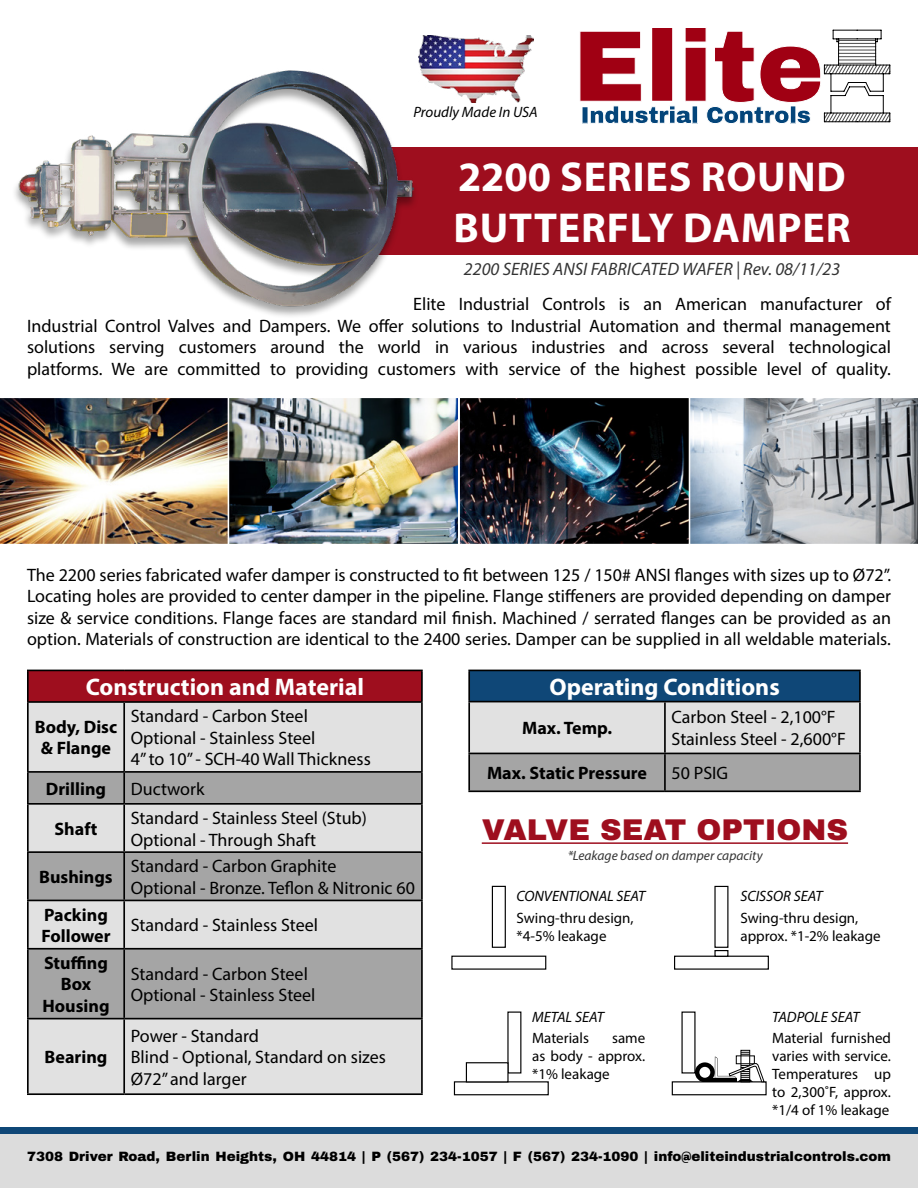
<style>
.page{position:relative;width:918px;height:1188px;background:#fff}
.page>*{position:absolute;margin:0;border:0;box-sizing:border-box;transform-origin:0 0}
.t1{font:700 42px/50.4px "Myriad Pro";letter-spacing:.02em;color:#fff}
.t2{font:900 30px "Archivo";color:#9e0e1e}
.t3{font:700 24px "Myriad Pro";color:#fff}
.t4{font:18px/21.6px "Myriad Pro";color:#000}
.t5{font:700 18px/21.6px "Myriad Pro";color:#000;text-align:center}
.t6{font:italic 18px "Myriad Pro";color:#000}
.t7{font:15px/18px "Myriad Pro";color:#000}
.t8{font:italic 15px "Myriad Pro";color:#000}
.t9{font:900 13.5px "Archivo";color:#000}
.t10{font:italic 13.5px "Myriad Pro";color:#000}
</style>
<div class="page">
<div style="left:369px;top:147px;width:549px;height:108px;background:#9e0e1e"></div>
<div style="left:0;top:1134px;width:918px;height:54px;background:#dcdcdc"></div>
<div style="left:0;top:1127px;width:918px;height:7px;background:#0f4777"></div>
<div style="left:12px;top:71px;width:408px;height:248px;background:#000;opacity:.35"></div>
<img style="left:18px;top:70px;width:395px;height:237px">
<img style="left:418px;top:35px;width:115px;height:68px">
<svg style="left:580px;top:28px;width:311px;height:96px"></svg>
<img style="left:231px;top:400px;width:456px;height:142px">
<img style="left:0;top:398px;width:228px;height:146px">
<div style="left:228px;top:397px;width:231px;height:148px;border:2px solid #fff"></div>
<svg style="left:690px;top:398px;width:228px;height:146px;background:#afb6bd"></svg>
<div style="left:458px;top:397px;width:232px;height:148px;border:2px solid #fff"></div>
<div style="left:469px;top:670px;width:391px;height:32px;background:#0f4777"></div>
<svg style="left:470px;top:702px;width:389px;height:88px;background:#c5c5c5"></svg>
<hr style="left:468px;top:702px;width:2px;height:51px;background:#000">
<hr style="left:664px;top:702px;width:2px;height:51px;background:#000">
<hr style="left:859px;top:702px;width:2px;height:51px;background:#000">
<hr style="left:468px;top:753px;width:197px;height:1px;background:#000">
<hr style="left:468px;top:754px;width:2px;height:36px;background:#000">
<hr style="left:665px;top:753px;width:196px;height:1px;background:#000">
<hr style="left:664px;top:754px;width:2px;height:36px;background:#000">
<hr style="left:859px;top:754px;width:2px;height:36px;background:#000">
<hr style="left:468px;top:790px;width:197px;height:2px;background:#000">
<hr style="left:665px;top:790px;width:196px;height:2px;background:#000">
<hr style="left:468px;top:670px;width:197px;height:1px;background:#000">
<hr style="left:468px;top:671px;width:2px;height:30px;background:#000">
<hr style="left:665px;top:670px;width:196px;height:1px;background:#000">
<hr style="left:859px;top:671px;width:2px;height:30px;background:#000">
<hr style="left:468px;top:701px;width:197px;height:1px;background:#000">
<hr style="left:665px;top:701px;width:196px;height:1px;background:#000">
<div style="left:492px;top:886px;width:14px;height:62px;border:1px solid #000"></div>
<div style="left:451px;top:956px;width:95px;height:14px;border:1px solid #000"></div>
<div style="left:674px;top:956px;width:95px;height:14px;border:1px solid #000"></div>
<div style="left:714px;top:950px;width:14px;height:7px;border:1px solid #000"></div>
<div style="left:454px;top:1081px;width:95px;height:14px;border:1px solid #000"></div>
<div style="left:466px;top:1062px;width:43px;height:20px;border:1px solid #000"></div>
<svg style="left:695px;top:1062px;width:20px;height:20px"></svg>
<div style="left:672px;top:1081px;width:95px;height:14px;border:1px solid #000"></div>
<div style="left:699px;top:1067px;width:11px;height:11px;background:#fff;border-radius:50%"></div>
<hr style="left:703px;top:1078px;width:33px;height:4px;background:#000">
<div style="left:741px;top:1050px;width:9px;height:32px;border:1px solid #000"></div>
<svg style="left:715px;top:1052px;width:50px;height:30px"></svg>
<hr style="left:482px;top:842px;width:366px;height:2px;background:#9e0e1e">
<div style="left:28px;top:670px;width:394px;height:32px;background:#9e0e1e"></div>
<div style="left:29px;top:703px;width:392px;height:390px;background:#e1e1e1"></div>
<svg style="left:29px;top:773px;width:392px;height:245px;background:#bbb"></svg>
<hr style="left:27px;top:703px;width:2px;height:68px;background:#000">
<hr style="left:123px;top:703px;width:2px;height:68px;background:#000">
<hr style="left:421px;top:703px;width:2px;height:68px;background:#000">
<hr style="left:27px;top:771px;width:97px;height:2px;background:#000">
<hr style="left:27px;top:773px;width:2px;height:30px;background:#000">
<hr style="left:124px;top:771px;width:299px;height:2px;background:#000">
<hr style="left:123px;top:773px;width:2px;height:30px;background:#000">
<hr style="left:421px;top:773px;width:2px;height:30px;background:#000">
<hr style="left:27px;top:803px;width:97px;height:2px;background:#000">
<hr style="left:27px;top:805px;width:2px;height:46px;background:#000">
<hr style="left:124px;top:803px;width:299px;height:2px;background:#000">
<hr style="left:123px;top:805px;width:2px;height:46px;background:#000">
<hr style="left:421px;top:805px;width:2px;height:46px;background:#000">
<hr style="left:27px;top:851px;width:97px;height:2px;background:#000">
<hr style="left:27px;top:853px;width:2px;height:47px;background:#000">
<hr style="left:124px;top:851px;width:299px;height:2px;background:#000">
<hr style="left:123px;top:853px;width:2px;height:47px;background:#000">
<hr style="left:421px;top:853px;width:2px;height:47px;background:#000">
<hr style="left:27px;top:900px;width:97px;height:1px;background:#000">
<hr style="left:27px;top:901px;width:2px;height:47px;background:#000">
<hr style="left:124px;top:900px;width:299px;height:1px;background:#000">
<hr style="left:123px;top:901px;width:2px;height:47px;background:#000">
<hr style="left:421px;top:901px;width:2px;height:47px;background:#000">
<hr style="left:27px;top:948px;width:97px;height:2px;background:#000">
<hr style="left:27px;top:950px;width:2px;height:68px;background:#000">
<hr style="left:124px;top:948px;width:299px;height:2px;background:#000">
<hr style="left:123px;top:950px;width:2px;height:68px;background:#000">
<hr style="left:421px;top:950px;width:2px;height:68px;background:#000">
<hr style="left:27px;top:1018px;width:97px;height:1px;background:#000">
<hr style="left:27px;top:1019px;width:2px;height:74px;background:#000">
<hr style="left:124px;top:1018px;width:299px;height:1px;background:#000">
<hr style="left:123px;top:1019px;width:2px;height:74px;background:#000">
<hr style="left:421px;top:1019px;width:2px;height:74px;background:#000">
<hr style="left:27px;top:1093px;width:97px;height:2px;background:#000">
<hr style="left:124px;top:1093px;width:299px;height:2px;background:#000">
<hr style="left:27px;top:670px;width:97px;height:1px;background:#000">
<hr style="left:27px;top:671px;width:2px;height:30px;background:#000">
<hr style="left:124px;top:670px;width:299px;height:1px;background:#000">
<hr style="left:421px;top:671px;width:2px;height:30px;background:#000">
<hr style="left:27px;top:701px;width:97px;height:2px;background:#000">
<hr style="left:124px;top:701px;width:299px;height:2px;background:#000">
<p class="t8" style="left:413px;top:103px;width:126px">Proudly Made In USA</p>
<h1 class="t1" style="left:454px;top:151px;width:399px">2200 SERIES ROUND<br>BUTTERFLY DAMPER</h1>
<p class="t6" style="left:464px;top:258px;width:378px">2200 SERIES ANSI FABRICATED WAFER | Rev. 08/11/23</p>
<p class="t4" style="left:27px;top:293px;width:865px;text-align:justify;text-indent:386px">Elite Industrial Controls is an American manufacturer of Industrial Control Valves and Dampers. We offer solutions to Industrial Automation and thermal management solutions serving customers around the world in various industries and across several technological platforms. We are committed to providing customers with service of the highest possible level of quality.</p>
<p class="t4" style="left:27px;top:563px;width:866px;text-align:justify">The 2200 series fabricated wafer damper is constructed to fit between 125 / 150# ANSI flanges with sizes up to Ø72”.<br>Locating holes are provided to center damper in the pipeline. Flange stiffeners are provided depending on damper size &amp; service conditions. Flange faces are standard mil finish. Machined / serrated flanges can be provided as an option. Materials of construction are identical to the 2400 series. Damper can be supplied in all weldable materials.</p>
<h3 class="t3" style="left:86px;top:671px;width:280px">Construction and Material</h3>
<p class="t5" style="left:35px;top:715px;width:84px">Body, Disc &amp; Flange</p>
<p class="t4" style="left:131px;top:705px;width:242px">Standard - Carbon Steel<br>Optional - Stainless Steel<br>4” to 10” - SCH-40 Wall Thickness</p>
<p class="t5" style="left:46px;top:777px;width:62px">Drilling</p>
<p class="t4" style="left:131px;top:777px;width:75px">Ductwork</p>
<p class="t5" style="left:55px;top:817px;width:44px">Shaft</p>
<p class="t4" style="left:131px;top:807px;width:238px">Standard - Stainless Steel (Stub)<br>Optional - Through Shaft</p>
<p class="t5" style="left:39px;top:866px;width:75px">Bushings</p>
<p class="t4" style="left:131px;top:855px;width:286px">Standard - Carbon Graphite<br>Optional - Bronze. Teflon &amp; Nitronic 60</p>
<p class="t5" style="left:41px;top:903px;width:71px;text-align:left">Packing<br>Follower</p>
<p class="t4" style="left:131px;top:914px;width:189px">Standard - Stainless Steel</p>
<p class="t5" style="left:42px;top:951px;width:69px">Stuffing<br>Box<br>Housing</p>
<p class="t4" style="left:131px;top:963px;width:186px">Standard - Carbon Steel<br>Optional - Stainless Steel</p>
<p class="t5" style="left:45px;top:1046px;width:64px">Bearing</p>
<p class="t4" style="left:131px;top:1024px;width:257px">Power - Standard<br>Blind - Optional, Standard on sizes<br>Ø72” and larger</p>
<h3 class="t3" style="left:549px;top:671px;width:232px">Operating Conditions</h3>
<p class="t5" style="left:522px;top:717px;width:91px">Max. Temp.</p>
<p class="t4" style="left:672px;top:706px;width:176px">Carbon Steel - 2,100°F<br>Stainless Steel - 2,600°F</p>
<p class="t5" style="left:487px;top:762px;width:162px">Max. Static Pressure</p>
<p class="t4" style="left:672px;top:762px;width:58px">50 PSIG</p>
<h2 class="t2" style="left:482px;top:811px;width:368px">VALVE SEAT OPTIONS</h2>
<p class="t10" style="left:567px;top:847px;width:197px">*Leakage based on damper capacity</p>
<p class="t8" style="left:517px;top:887px;width:130px">CONVENTIONAL SEAT</p>
<p class="t7" style="left:517px;top:908px;width:119px">Swing-thru design, *4-5% leakage</p>
<p class="t8" style="left:532px;top:1008px;width:73px">METAL SEAT</p>
<p class="t7" style="left:532px;top:1029px;width:58px">Materials</p>
<p class="t7" style="left:532px;top:1029px;width:115px;text-align:justify;text-indent:80px">same as body - approx. *1% leakage</p>
<p class="t8" style="left:740px;top:887px;width:84px">SCISSOR SEAT</p>
<p class="t7" style="left:740px;top:909px;width:142px">Swing-thru design, approx. *1-2% leakage</p>
<p class="t8" style="left:772px;top:1008px;width:89px">TADPOLE SEAT</p>
<p class="t7" style="left:772px;top:1029px;width:120px;text-align:justify">Material furnished varies with service.<br>Temperatures up to 2,300˚F, approx. *1/4 of 1% leakage</p>
<p class="t9" style="left:27px;top:1148px;width:866px">7308 Driver Road, Berlin Heights, OH 44814 | P (567) 234-1057 | F (567) 234-1090 | info@eliteindustrialcontrols.com</p>
</div>
